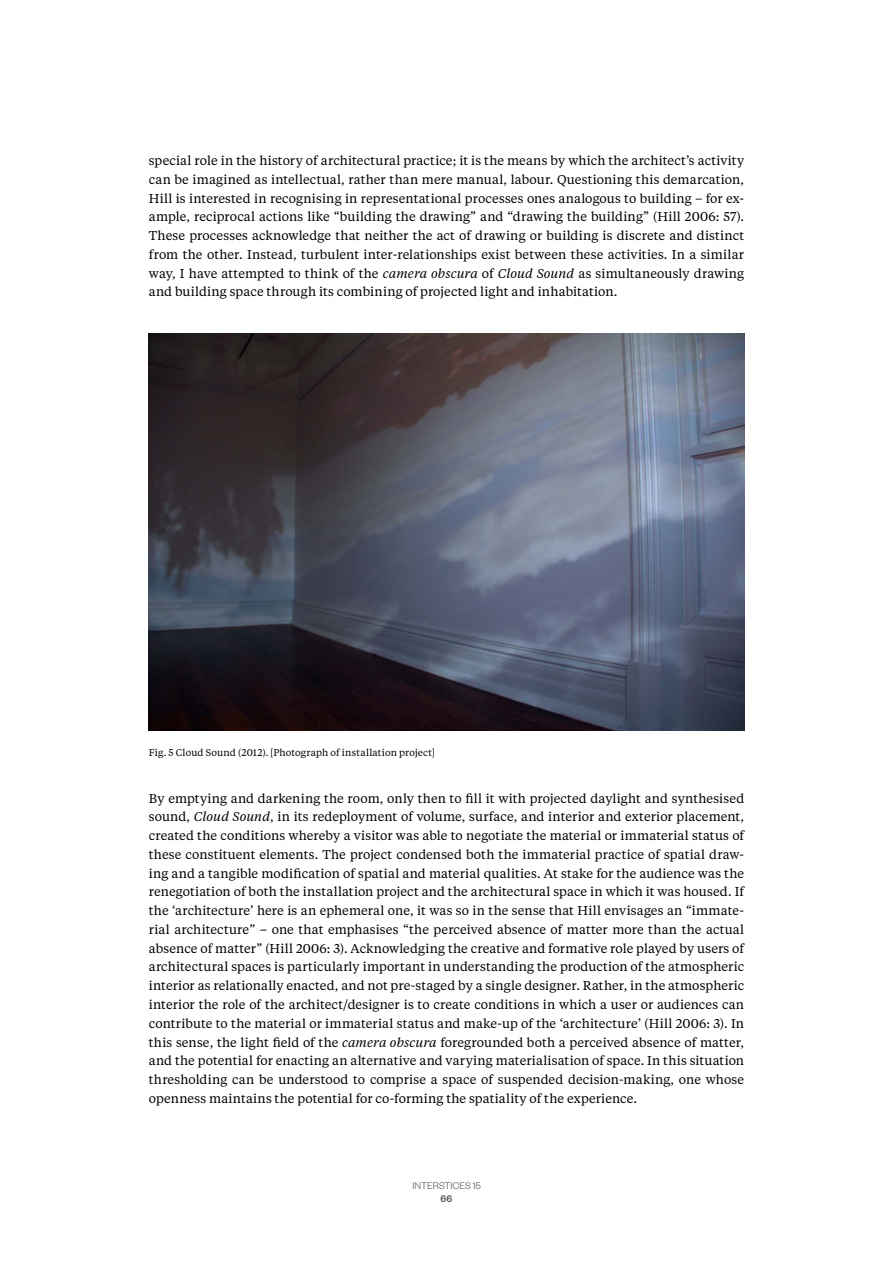
<style>
.page{position:relative;width:893px;height:1263px;background:#fff}
.page>*{position:absolute;margin:0;border:0;box-sizing:border-box;transform-origin:0 0}
.t1{font:12.75px/18.8px "Tiempos Text";letter-spacing:.005em;color:#000;text-align:justify}
.t2{font:300 10.5px "Founders Grotesk";color:#58595b}
.t3{font:500 10.5px "Founders Grotesk";color:#58595b}
.t4{font:9.75px "Tiempos Text";letter-spacing:.015em;color:#000}
.s1{font-style:italic}
</style>
<div class="page">
<img style="left:149px;top:334px;width:595px;height:397px">
<p class="t1" style="left:149px;top:151px;width:597px">special role in the history of architectural practice; it is the means by which the architect’s activity can be imagined as intellectual, rather than mere manual, labour. Questioning this demarcation, Hill is interested in recognising in representational processes ones analogous to building – for ex&shy;ample, reciprocal actions like “building the drawing” and “drawing the building” (Hill 2006: 57).<br>These processes acknowledge that neither the act of drawing or building is discrete and distinct from the other. Instead, turbulent inter-relationships exist between these activities. In a similar way, I have attempted to think of the <span class="s1">camera obscura</span> of <span class="s1">Cloud Sound</span> as simultaneously drawing and building space through its combining of projected light and inhabitation.</p>
<p class="t4" style="left:149px;top:746px;width:288px">Fig. 5 Cloud Sound (2012). [Photograph of installation project]</p>
<p class="t1" style="left:149px;top:788px;width:597px">By emptying and darkening the room, only then to fill it with projected daylight and synthesised sound, <span class="s1">Cloud Sound</span>, in its redeployment of volume, surface, and interior and exterior placement, created the conditions whereby a visitor was able to negotiate the material or immaterial status of these constituent elements. The project condensed both the immaterial practice of spatial draw&shy;ing and a tangible modification of spatial and material qualities. At stake for the audience was the renegotiation of both the installation project and the architectural space in which it was housed. If the ‘architecture’ here is an ephemeral one, it was so in the sense that Hill envisages an “immate&shy;rial architecture” – one that emphasises “the perceived absence of matter more than the actual absence of matter” (Hill 2006: 3). Acknowledging the creative and formative role played by users of architectural spaces is particularly important in understanding the production of the atmospheric interior as relationally enacted, and not pre-staged by a single designer. Rather, in the atmospheric interior the role of the architect/designer is to create conditions in which a user or audiences can contribute to the material or immaterial status and make-up of the ‘architecture’ (Hill 2006: 3). In this sense, the light field of the <span class="s1">camera obscura</span> foregrounded both a perceived absence of matter, and the potential for enacting an alternative and varying materialisation of space. In this situation thresholding can be understood to comprise a space of suspended decision-making, one whose openness maintains the potential for co-forming the spatiality of the experience.</p>
<p class="t2" style="left:412px;top:1179px;width:70px">INTERSTICES 15</p>
<p class="t3" style="left:441px;top:1192px;width:13px">66</p>
</div>
